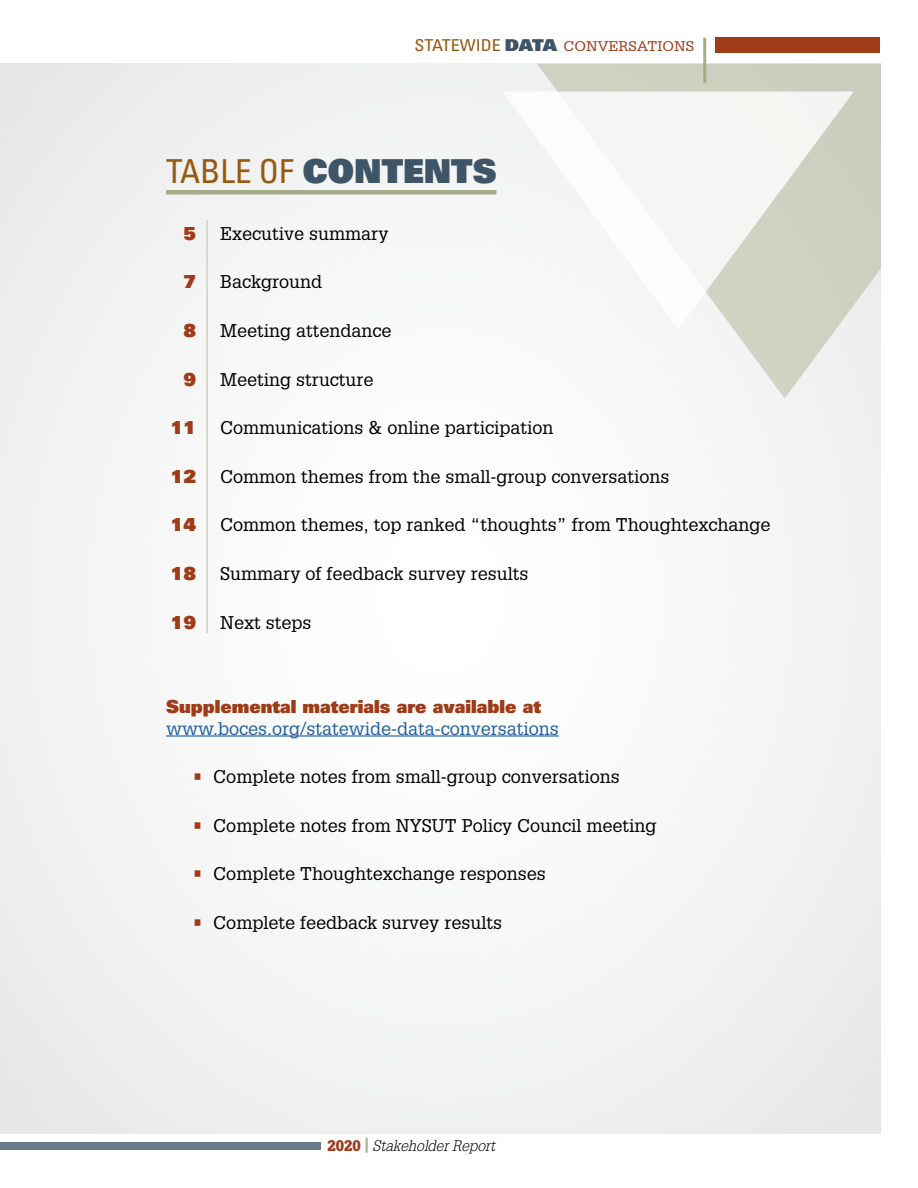
<style>
.page{position:relative;width:918px;height:1188px;background:#fff}
.page>*{position:absolute;margin:0;border:0;box-sizing:border-box;transform-origin:0 0}
.t1{font:33px "Univers LT Std X Black";color:#3d5567}
.t2{font:18px "Glypha LT Std";color:#000}
.toc-text{font:18px/21.6px "Glypha LT Std";color:#215e9e}
.t3{font:18px "Univers LT Std X Black";color:#a03b18}
.t4{font:italic 300 15px "Glypha LT Std";color:#000}
.t5{font:13.65px "Glypha LT Std";color:#a03b18;scale:1.1 1}
.s1{font-family:"Univers LT Std";font-stretch:condensed;font-size:16.35px;color:#975a11}
.s2{font-family:"Univers LT Std X Black";font-size:16.35px;color:#3d5567}
.s3{font-family:"Univers LT Std";font-stretch:condensed;color:#975a11}
.s4{font-family:"Univers LT Std X Black";color:#a03b18}
.s5{font-weight:900;color:#a03b18}
.s6{font-weight:900;font-style:normal;color:#a03b18}
.s7{font-weight:900;font-style:normal;color:#a4ad87}
</style>
<div class="page">
<div style="left:0;top:64px;width:880px;height:1070px;background:#f5f5f5"></div>
<svg style="left:537px;top:64px;width:343px;height:335px"></svg>
<svg style="left:537px;top:91px;width:317px;height:238px"></svg>
<div style="left:0;top:1143px;width:321px;height:7px;background:#697b8b"></div>
<hr style="left:703px;top:38px;width:3px;height:45px;background:#a4ad87">
<div style="left:716px;top:38px;width:164px;height:15px;background:#a03b18"></div>
<div style="left:166px;top:190px;width:331px;height:5px;background:#a4ad87"></div>
<hr style="left:206px;top:220px;width:2px;height:413px;background:#ccd1bb">
<hr style="left:166px;top:735px;width:393px;height:2px;background:#215e9e">
<p class="t5" style="left:415px;top:38px;width:256px"><span class="s1">STATEWIDE</span> <span class="s2">DATA</span> CONVERSATIONS</p>
<p class="t1" style="left:166px;top:150px;width:332px"><span class="s3">TABLE OF</span> CONTENTS</p>
<p class="t3" style="left:183px;top:222px;width:14px">5</p>
<p class="t2" style="left:220px;top:223px;width:170px">Executive summary</p>
<p class="t3" style="left:183px;top:270px;width:14px">7</p>
<p class="t2" style="left:220px;top:271px;width:104px">Background</p>
<p class="t3" style="left:183px;top:319px;width:14px">8</p>
<p class="t2" style="left:220px;top:320px;width:173px">Meeting attendance</p>
<p class="t3" style="left:183px;top:367px;width:14px">9</p>
<p class="t2" style="left:220px;top:368px;width:155px">Meeting structure</p>
<p class="t3" style="left:171px;top:416px;width:27px">11</p>
<p class="t2" style="left:220px;top:417px;width:335px">Communications &amp; online participation</p>
<p class="t3" style="left:171px;top:465px;width:27px">12</p>
<p class="t2" style="left:220px;top:466px;width:451px">Common themes from the small-group conversations</p>
<p class="t3" style="left:171px;top:513px;width:27px">14</p>
<p class="t2" style="left:220px;top:514px;width:552px">Common themes, top ranked “thoughts” from Thoughtexchange</p>
<p class="t3" style="left:171px;top:562px;width:27px">18</p>
<p class="t2" style="left:220px;top:563px;width:310px">Summary of feedback survey results</p>
<p class="t3" style="left:171px;top:610px;width:27px">19</p>
<p class="t2" style="left:220px;top:611px;width:93px">Next steps</p>
<p class="toc-text" style="left:166px;top:695px;width:394px"><span class="s4">Supplemental materials are available at </span>www.boces.org/statewide-data-conversations</p>
<p class="t2" style="left:193px;top:766px;width:428px"><span class="s5">•</span> Complete notes from small-group conversations</p>
<p class="t2" style="left:193px;top:814px;width:465px"><span class="s5">•</span> Complete notes from NYSUT Policy Council meeting</p>
<p class="t2" style="left:193px;top:863px;width:354px"><span class="s5">•</span> Complete Thoughtexchange responses</p>
<p class="t2" style="left:193px;top:912px;width:310px"><span class="s5">•</span> Complete feedback survey results</p>
<p class="t4" style="left:328px;top:1137px;width:169px"><span class="s6">2020</span> <span class="s7">|</span> Stakeholder Report</p>
</div>
